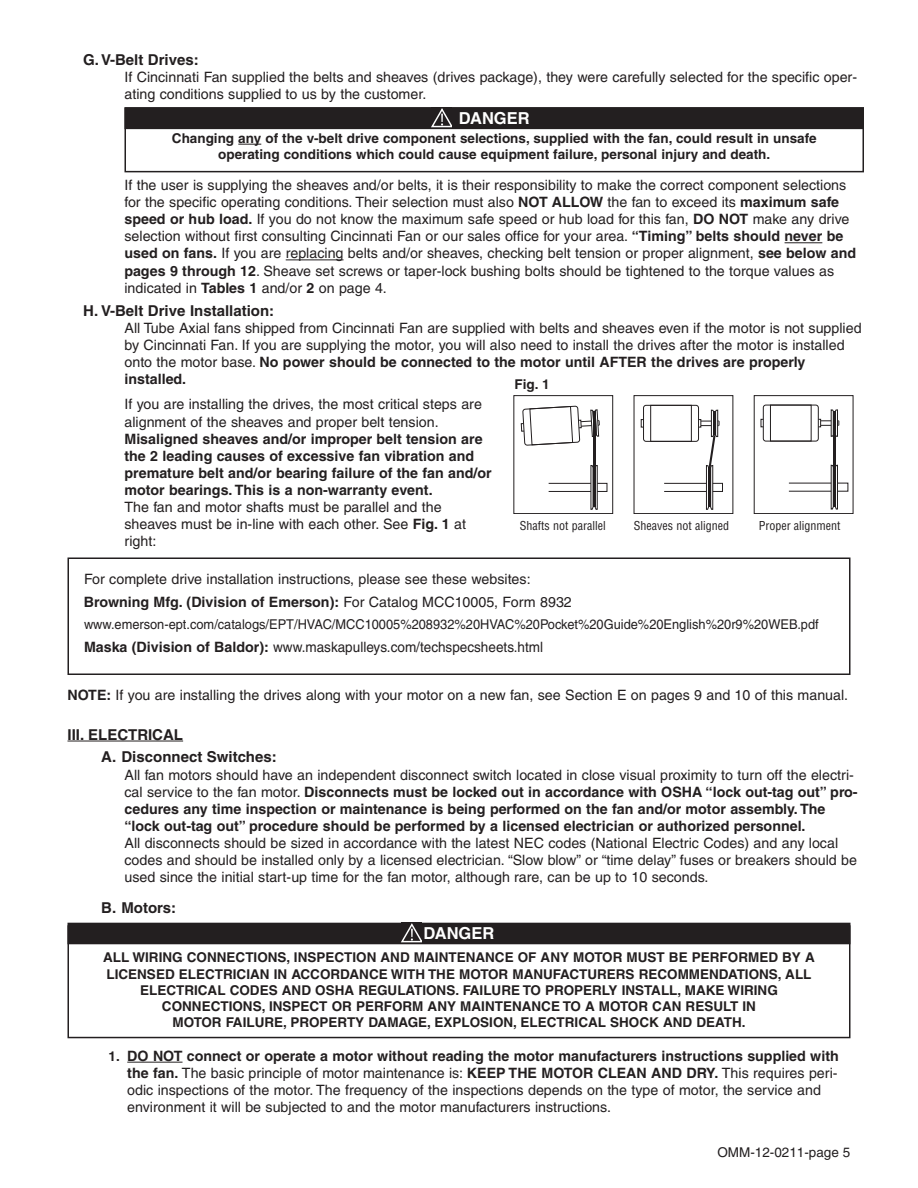
<style>
.page{position:relative;width:918px;height:1188px;background:#fff}
.page>*{position:absolute;margin:0;border:0;box-sizing:border-box;transform-origin:0 0}
.t1{font:700 16.5px "Helvetica";color:#fff}
.t2{font:700 15px/22.8px "Helvetica";color:#231f20}
.t3{font:14.25px/17.1px "Helvetica";color:#231f20}
.t4{font:700 14.25px/17.1px "Helvetica";color:#231f20}
.t5{font:14.25px "Helvetica";color:#231f20;scale:.95 1}
.t6{font:700 13.5px/16.2px "Helvetica";color:#231f20;text-align:center}
.t7{font:13.5px "Helvetica";color:#231f20;scale:.95 1}
.t8{font:13.5px "Helvetica";color:#231f20}
.t9{font:condensed 12px "Helvetica";color:#231f20}
.s1{font-weight:700}
.s2{font-weight:400}
.s3{font-weight:700;font-size:13.5px}
</style>
<div class="page">
<hr style="left:785px;top:242px;width:37px;height:1px;background:#231f20">
<hr style="left:286px;top:260px;width:58px;height:1px;background:#231f20">
<div style="left:124px;top:107px;width:740px;height:65px;border:2px solid #231f20"></div>
<svg style="left:238px;top:144px;width:23px;height:1px"></svg>
<div style="left:126px;top:109px;width:736px;height:19px;background:#231f20"></div>
<div style="left:124px;top:108px;width:740px;height:21px;border:2px solid #231f20"></div>
<svg style="left:431px;top:108px;width:21px;height:20px"></svg>
<div style="left:68px;top:557px;width:782px;height:118px;border:2px solid #231f20"></div>
<div style="left:691px;top:421px;width:28px;height:5px;border:1px solid #231f20"></div>
<div style="left:641px;top:419px;width:60px;height:8px;border:1px solid #231f20"></div>
<div style="left:644px;top:405px;width:55px;height:36px;background:#fff;border-radius:3px"></div>
<div style="left:643px;top:405px;width:56px;height:37px;border:1px solid #231f20;border-radius:3px"></div>
<div style="left:650px;top:405px;width:42px;height:37px;border:1px solid #231f20"></div>
<div style="left:664px;top:483px;width:59px;height:9px;border:1px solid #231f20"></div>
<svg style="left:706px;top:409px;width:14px;height:101px"></svg>
<div style="left:548px;top:483px;width:59px;height:9px;border:1px solid #231f20"></div>
<svg style="left:590px;top:465px;width:8px;height:45px"></svg>
<svg style="left:521px;top:406px;width:79px;height:40px"></svg>
<hr style="left:593px;top:411px;width:2px;height:96px;background:#231f20">
<div style="left:811px;top:421px;width:28px;height:5px;border:1px solid #231f20"></div>
<div style="left:761px;top:419px;width:60px;height:8px;border:1px solid #231f20"></div>
<div style="left:763px;top:405px;width:55px;height:36px;background:#fff;border-radius:3px"></div>
<div style="left:763px;top:405px;width:56px;height:36px;border:1px solid #231f20;border-radius:3px"></div>
<div style="left:770px;top:405px;width:41px;height:36px;border:1px solid #231f20"></div>
<svg style="left:831px;top:409px;width:9px;height:28px"></svg>
<hr style="left:833px;top:411px;width:2px;height:24px;background:#231f20">
<svg style="left:831px;top:465px;width:7px;height:45px"></svg>
<hr style="left:833px;top:467px;width:2px;height:40px;background:#231f20">
<hr style="left:833px;top:435px;width:2px;height:32px;background:#231f20">
<div style="left:754px;top:395px;width:99px;height:119px;border:1px solid #231f20"></div>
<div style="left:634px;top:395px;width:99px;height:119px;border:1px solid #231f20"></div>
<div style="left:514px;top:395px;width:99px;height:119px;border:1px solid #231f20"></div>
<div style="left:68px;top:925px;width:782px;height:113px;border:2px solid #231f20"></div>
<div style="left:69px;top:924px;width:780px;height:19px;background:#231f20"></div>
<div style="left:68px;top:923px;width:782px;height:21px;border:2px solid #231f20"></div>
<hr style="left:68px;top:741px;width:115px;height:1px;background:#231f20">
<svg style="left:401px;top:923px;width:21px;height:20px"></svg>
<hr style="left:127px;top:1062px;width:56px;height:1px;background:#231f20">
<p class="t2" style="left:83px;top:50px;width:117px">G.V-Belt Drives:</p>
<p class="t3" style="left:124px;top:70px;width:734px">If Cincinnati Fan supplied the belts and sheaves (drives package), they were carefully selected for the specific oper&shy;ating conditions supplied to us by the customer.</p>
<p class="t1" style="left:459px;top:112px;width:72px">DANGER</p>
<p class="t6" style="left:172px;top:131px;width:646px">Changing any of the v-belt drive component selections, supplied with the fan, could result in unsafe operating conditions which could cause equipment failure, personal injury and death.</p>
<p class="t3" style="left:124px;top:178px;width:733px">If the user is supplying the sheaves and/or belts, it is their responsibility to make the correct component selections for the specific operating conditions. Their selection must also <span class="s1">NOT ALLOW</span> the fan to exceed its <span class="s1">maximum safe speed or hub load.</span> If you do not know the maximum safe speed or hub load for this fan, <span class="s1">DO NOT</span> make any drive selection without first consulting Cincinnati Fan or our sales office for your area. <span class="s1">“Timing” belts should never be used on fans.</span> If you are replacing belts and/or sheaves, checking belt tension or proper alignment, <span class="s1">see below and pages 9 through 12</span>. Sheave set screws or taper-lock bushing bolts should be tightened to the torque values as indicated in <span class="s1">Tables 1</span> and/or <span class="s1">2</span> on page 4.</p>
<p class="t2" style="left:83px;top:300px;width:192px">H. V-Belt Drive Installation:</p>
<p class="t3" style="left:124px;top:321px;width:739px">All Tube Axial fans shipped from Cincinnati Fan are supplied with belts and sheaves even if the motor is not supplied by Cincinnati Fan. If you are supplying the motor, you will also need to install the drives after the motor is installed onto the motor base. <span class="s1">No power should be connected to the motor until AFTER the drives are properly installed.</span></p>
<p class="t3" style="left:125px;top:397px;width:359px">If you are installing the drives, the most critical steps are alignment of the sheaves and proper belt tension.</p>
<p class="t4" style="left:124px;top:431px;width:369px">Misaligned sheaves and/or improper belt tension are the 2 leading causes of excessive fan vibration and premature belt and/or bearing failure of the fan and/or motor bearings. This is a non-warranty event.</p>
<p class="t3" style="left:124px;top:500px;width:343px">The fan and motor shafts must be parallel and the sheaves must be in-line with each other. See <span class="s1">Fig. 1</span> at right:</p>
<p class="t6" style="left:514px;top:377px;width:37px">Fig. 1</p>
<p class="t9" style="left:520px;top:521px;width:87px">Shafts not parallel</p>
<p class="t9" style="left:634px;top:521px;width:97px">Sheaves not aligned</p>
<p class="t9" style="left:759px;top:521px;width:83px">Proper alignment</p>
<p class="t3" style="left:84px;top:569px;width:489px;line-height:22.5px">For complete drive installation instructions, please see these websites:<br><span class="s1">Browning Mfg. (Division of Emerson):</span> For Catalog MCC10005, Form 8932</p>
<p class="t7" style="left:84px;top:620px;width:775px">www.emerson-ept.com/catalogs/EPT/HVAC/MCC10005%208932%20HVAC%20Pocket%20Guide%20English%20r9%20WEB.pdf</p>
<p class="t5" style="left:84px;top:641px;width:485px"><span class="s1">Maska (Division of Baldor):</span> www.maskapulleys.com/techspecsheets.html</p>
<p class="t3" style="left:68px;top:688px;width:782px"><span class="s1">NOTE:</span> If you are installing the drives along with your motor on a new fan, see Section E on pages 9 and 10 of this manual.</p>
<p class="t2" style="left:101px;top:724px;width:177px;text-indent:-34px">III. ELECTRICAL<br>A. Disconnect Switches:</p>
<p class="t4" style="left:124px;top:768px;width:735px"><span class="s2">All fan motors should have an independent disconnect switch located in close visual proximity to turn off the electri&shy;cal service to the fan motor.</span> Disconnects must be locked out in accordance with OSHA “lock out-tag out” pro&shy;cedures any time inspection or maintenance is being performed on the fan and/or motor assembly. The “lock out-tag out” procedure should be performed by a licensed electrician or authorized personnel.</p>
<p class="t3" style="left:124px;top:836px;width:734px">All disconnects should be sized in accordance with the latest NEC codes (National Electric Codes) and any local codes and should be installed only by a licensed electrician. “Slow blow” or “time delay” fuses or breakers should be used since the initial start-up time for the fan motor, although rare, can be up to 10 seconds.</p>
<p class="t2" style="left:101px;top:898px;width:77px">B. Motors:</p>
<p class="t1" style="left:424px;top:927px;width:72px">DANGER</p>
<p class="t6" style="left:103px;top:951px;width:713px">ALL WIRING CONNECTIONS, INSPECTION AND MAINTENANCE OF ANY MOTOR MUST BE PERFORMED BY A LICENSED ELECTRICIAN IN ACCORDANCE WITH THE MOTOR MANUFACTURERS RECOMMENDATIONS, ALL ELECTRICAL CODES AND OSHA REGULATIONS. FAILURE TO PROPERLY INSTALL, MAKE WIRING CONNECTIONS, INSPECT OR PERFORM ANY MAINTENANCE TO A MOTOR CAN RESULT IN<br>MOTOR FAILURE, PROPERTY DAMAGE, EXPLOSION, ELECTRICAL SHOCK AND DEATH.</p>
<p class="t3" style="left:127px;top:1049px;width:713px;text-indent:-19px"><span class="s3">1.</span> <span class="s1">DO NOT connect or operate a motor without reading the motor manufacturers instructions supplied with the fan.</span> The basic principle of motor maintenance is: <span class="s1">KEEP THE MOTOR CLEAN AND DRY.</span> This requires peri&shy;odic inspections of the motor. The frequency of the inspections depends on the type of motor, the service and environment it will be subjected to and the motor manufacturers instructions.</p>
<p class="t8" style="left:717px;top:1147px;width:135px">OMM-12-0211-page 5</p>
</div>
